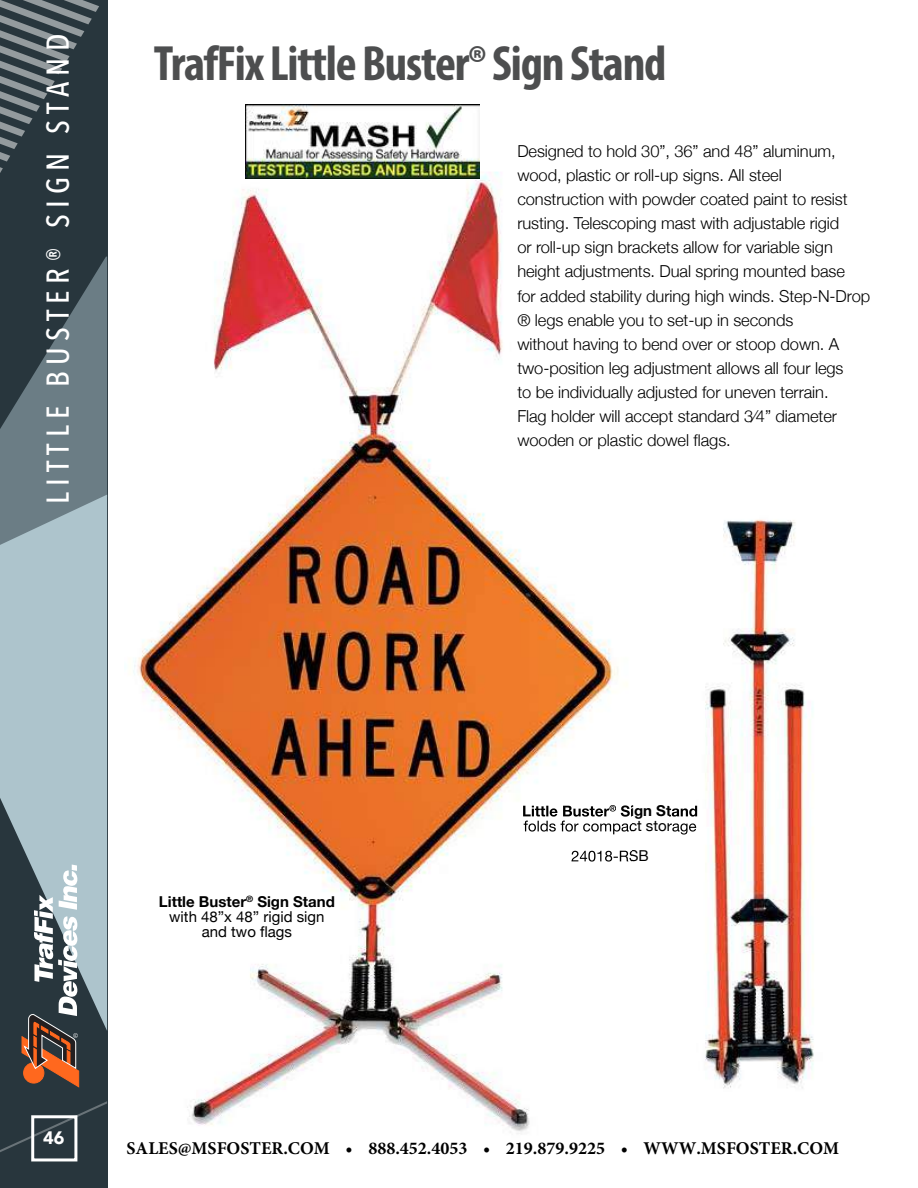
<style>
.page{position:relative;width:918px;height:1188px;background:#fff}
.page>*{position:absolute;margin:0;border:0;box-sizing:border-box;transform-origin:0 0}
.t1{font:700 condensed 49.8px "Myriad Pro";letter-spacing:-.025em;color:#4d4e4f}
.t2{font:500 31.5px "Avenir Next Condensed";letter-spacing:.2em;color:#fff}
.t3{font:700 18px "Minion Pro";color:#000}
.t4{font:900 18px "Avenir";color:#fff}
.t5{font:300 16.5px/24px "Helvetica Neue";letter-spacing:-.005em;color:#000}
.t6{font:15px/15px "Helvetica Neue";color:#000;text-align:center}
.s1{font-weight:700}
</style>
<div class="page">
<img style="left:133px;top:172px;width:494px;height:962px">
<img style="left:523px;top:806px;width:86px;height:11px">
<svg style="left:609px;top:805px;width:7px;height:7px"></svg>
<img style="left:616px;top:805px;width:14px;height:14px">
<img style="left:524px;top:821px;width:107px;height:14px">
<img style="left:571px;top:850px;width:60px;height:12px">
<img style="left:696px;top:519px;width:118px;height:570px">
<img style="left:670px;top:805px;width:28px;height:14px">
<img style="left:670px;top:823px;width:26px;height:12px">
<div style="left:0;top:0;width:107px;height:1188px;background:#28363d"></div>
<svg style="left:0;top:0;width:99px;height:173px"></svg>
<svg style="left:0;top:257px;width:107px;height:238px"></svg>
<svg style="left:0;top:495px;width:107px;height:536px;background:#99afb7"></svg>
<svg style="left:0;top:1101px;width:107px;height:51px"></svg>
<svg style="left:22px;top:865px;width:57px;height:222px"></svg>
<div style="left:31px;top:1115px;width:46px;height:46px;border:3px solid #fff"></div>
<img style="left:246px;top:105px;width:234px;height:73px">
<h2 class="t2" style="left:39px;top:504px;width:472px;rotate:-90deg">LITTLE BUSTER® SIGN STAND</h2>
<h1 class="t1" style="left:154px;top:32px;width:514px">TrafFix Little Buster® Sign Stand</h1>
<p class="t5" style="left:517px;top:138px;width:354px">Designed to hold 30”, 36” and 48” aluminum, wood, plastic or roll-up signs. All steel construction with powder coated paint to resist rusting. Telescoping mast with adjustable rigid<br>or roll-up sign brackets allow for variable sign height adjustments. Dual spring mounted base<br>for added stability during high winds. Step-N-Drop ® legs enable you to set-up in seconds<br>without having to bend over or stoop down. A two-position leg adjustment allows all four legs<br>to be individually adjusted for uneven terrain.<br>Flag holder will accept standard 3⁄4” diameter wooden or plastic dowel flags.</p>
<p class="t6" style="left:159px;top:895px;width:177px"><span class="s1">Little Buster</span><sup>®</sup> <span class="s1">Sign Stand </span>with 48”x 48” rigid sign and two flags</p>
<p class="t4" style="left:43px;top:1123px;width:23px">46</p>
<p class="t3" style="left:127px;top:1138px;width:714px">SALES@MSFOSTER.COM • 888.452.4053 • 219.879.9225 • WWW.MSFOSTER.COM</p>
</div>
